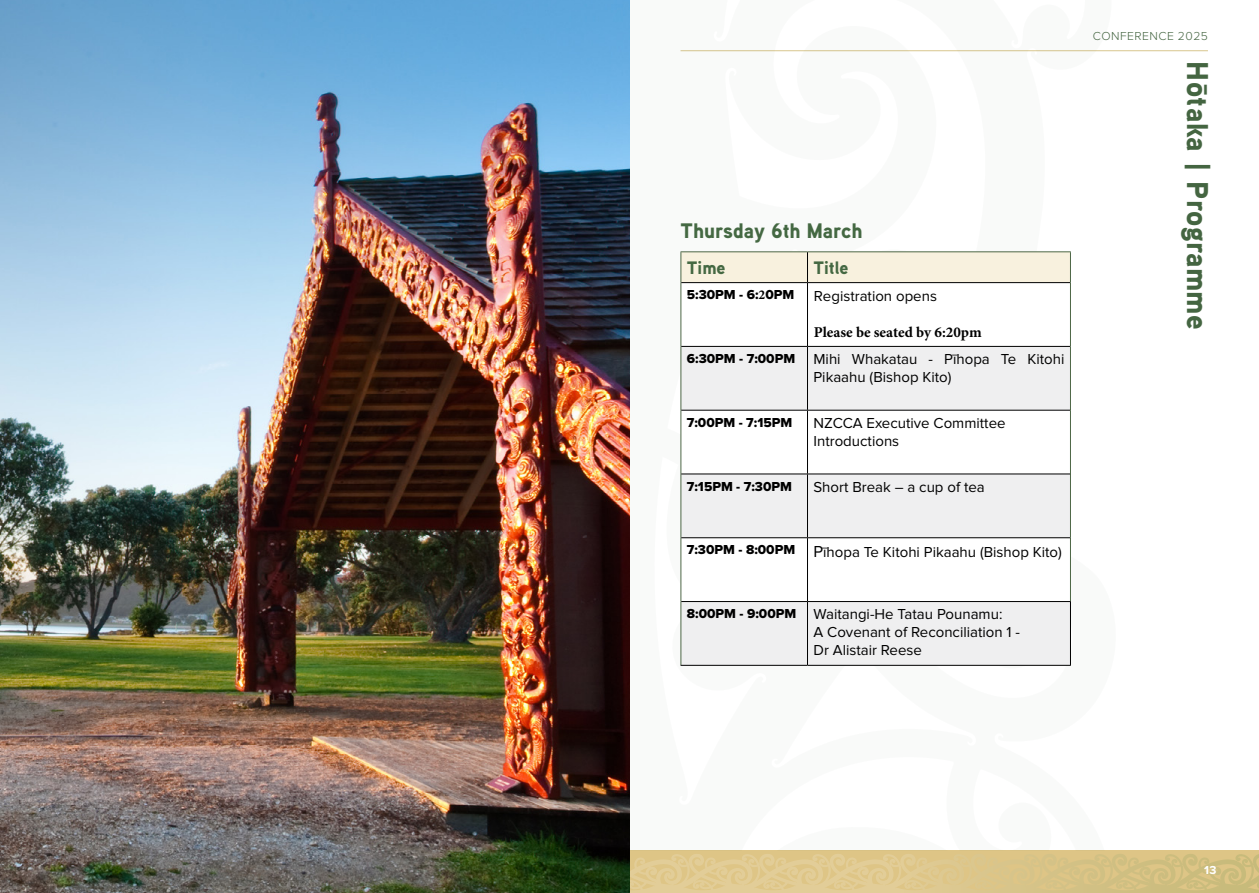
<style>
.page{position:relative;width:1259px;height:893px;background:#fff}
.page>*{position:absolute;margin:0;border:0;box-sizing:border-box;transform-origin:0 0}
.t1{font:900 30px "Aaux Next";letter-spacing:.015em;color:#446541}
.t2{font:900 21px "Aaux Next";color:#446842}
.t3{font:900 18px "Aaux Next";color:#446842}
.t4{font:15px/18px "Proxima Nova";color:#000}
.t5{font:700 15px "Minion Pro";color:#000}
.t6{font:13.5px "Proxima Nova Extrabld";color:#000}
.t7{font:300 12px "Proxima Nova A";letter-spacing:.04em;color:#446541}
.t8{font:700 12px "Proxima Nova A";color:#fff}
.s1{font-family:"Minion Pro";font-weight:700}
.s2{font-family:"Proxima Nova Extrabld";font-size:13.5px}
.s3{font-size:16.5px}
</style>
<div class="page">
<svg style="left:629px;top:850px;width:630px;height:43px;background:#d9c488"></svg>
<svg style="left:629px;top:853px;width:145px;height:40px;background:#dec88f"></svg>
<hr style="left:680px;top:50px;width:528px;height:1px;background:#d8c68d">
<svg style="left:629px;top:0;width:492px;height:850px"></svg>
<img style="left:0;top:0;width:629px;height:893px">
<div style="left:681px;top:252px;width:389px;height:30px;background:#f8f1de"></div>
<svg style="left:681px;top:283px;width:389px;height:318px"></svg>
<div style="left:681px;top:347px;width:389px;height:63px;background:#efeff0"></div>
<div style="left:681px;top:475px;width:389px;height:62px;background:#efeff0"></div>
<div style="left:681px;top:602px;width:389px;height:63px;background:#efeff0"></div>
<hr style="left:680px;top:251px;width:127px;height:1px;background:#4d6746">
<hr style="left:680px;top:252px;width:1px;height:31px;background:#4d6746">
<hr style="left:807px;top:251px;width:263px;height:1px;background:#4d6746">
<hr style="left:1070px;top:252px;width:1px;height:31px;background:#4d6746">
<hr style="left:680px;top:283px;width:1px;height:63px;background:#4d6746">
<hr style="left:1070px;top:283px;width:1px;height:63px;background:#4d6746">
<hr style="left:680px;top:346px;width:1px;height:64px;background:#4d6746">
<hr style="left:1070px;top:346px;width:1px;height:64px;background:#4d6746">
<hr style="left:680px;top:410px;width:1px;height:64px;background:#4d6746">
<hr style="left:1070px;top:410px;width:1px;height:64px;background:#4d6746">
<hr style="left:680px;top:474px;width:1px;height:64px;background:#4d6746">
<hr style="left:1070px;top:474px;width:1px;height:64px;background:#4d6746">
<hr style="left:680px;top:538px;width:1px;height:63px;background:#4d6746">
<hr style="left:1070px;top:538px;width:1px;height:63px;background:#4d6746">
<hr style="left:680px;top:601px;width:1px;height:64px;background:#4d6746">
<hr style="left:807px;top:252px;width:1px;height:30px;background:#000">
<hr style="left:681px;top:282px;width:126px;height:1px;background:#000">
<hr style="left:807px;top:282px;width:263px;height:1px;background:#000">
<hr style="left:807px;top:283px;width:1px;height:63px;background:#000">
<hr style="left:681px;top:346px;width:126px;height:1px;background:#000">
<hr style="left:807px;top:346px;width:263px;height:1px;background:#000">
<hr style="left:807px;top:347px;width:1px;height:63px;background:#000">
<hr style="left:681px;top:410px;width:126px;height:1px;background:#000">
<hr style="left:807px;top:410px;width:263px;height:1px;background:#000">
<hr style="left:807px;top:411px;width:1px;height:63px;background:#000">
<hr style="left:681px;top:474px;width:126px;height:1px;background:#000">
<hr style="left:807px;top:474px;width:263px;height:1px;background:#000">
<hr style="left:807px;top:474px;width:1px;height:63px;background:#000">
<hr style="left:681px;top:537px;width:126px;height:1px;background:#000">
<hr style="left:807px;top:537px;width:263px;height:1px;background:#000">
<hr style="left:807px;top:538px;width:1px;height:63px;background:#000">
<hr style="left:681px;top:601px;width:126px;height:1px;background:#000">
<hr style="left:807px;top:601px;width:263px;height:1px;background:#000">
<hr style="left:807px;top:602px;width:1px;height:63px;background:#000">
<hr style="left:1070px;top:602px;width:1px;height:63px;background:#000">
<hr style="left:680px;top:665px;width:127px;height:1px;background:#000">
<hr style="left:807px;top:665px;width:263px;height:1px;background:#000">
<h2 class="t2" style="left:680px;top:216px;width:183px">Thursday 6th March</h2>
<p class="t3" style="left:687px;top:254px;width:40px">Time</p>
<p class="t3" style="left:813px;top:254px;width:36px">Title</p>
<p class="t6" style="left:687px;top:287px;width:109px">5:30PM - 6:<span class="s1">2</span>0PM</p>
<p class="t4" style="left:814px;top:287px;width:125px">Registration opens</p>
<p class="t5" style="left:814px;top:321px;width:169px">Please be seated by 6:20pm</p>
<p class="t4" style="left:813px;top:350px;width:252px;text-indent:-127px"><span class="s2">6:30PM - 7:00PM</span> Mihi Whakatau - Pīhopa Te Kitohi<br>Pikaahu (Bishop Kito)</p>
<p class="t6" style="left:687px;top:415px;width:107px">7:00PM - 7:15PM</p>
<p class="t4" style="left:813px;top:414px;width:194px">NZCCA Executive Committee<br>Introductions</p>
<p class="t6" style="left:687px;top:478px;width:107px">7:15PM - 7:30PM</p>
<p class="t4" style="left:813px;top:478px;width:173px">Short Break – a cup of tea</p>
<p class="t4" style="left:687px;top:543px;width:376px"><sup>7:30PM</sup> <sup>-</sup> <sup>8:00PM</sup> <span class="s3">P</span>īhopa Te Kitohi Pikaahu (Bishop Kito)</p>
<p class="t4" style="left:813px;top:606px;width:208px;text-indent:-127px"><span class="s2">8:00PM - 9:00PM</span> Waitangi-He Tatau Pounamu:<br>A Covenant of Reconciliation 1 -<br>Dr Alistair Reese</p>
<p class="t7" style="left:1092px;top:29px;width:117px">CONFERENCE 2025</p>
<h1 class="t1" style="left:1219px;top:61px;width:270px;rotate:90deg">Hōtaka | Programme</h1>
<p class="t8" style="left:1204px;top:864px;width:14px">13</p>
</div>
